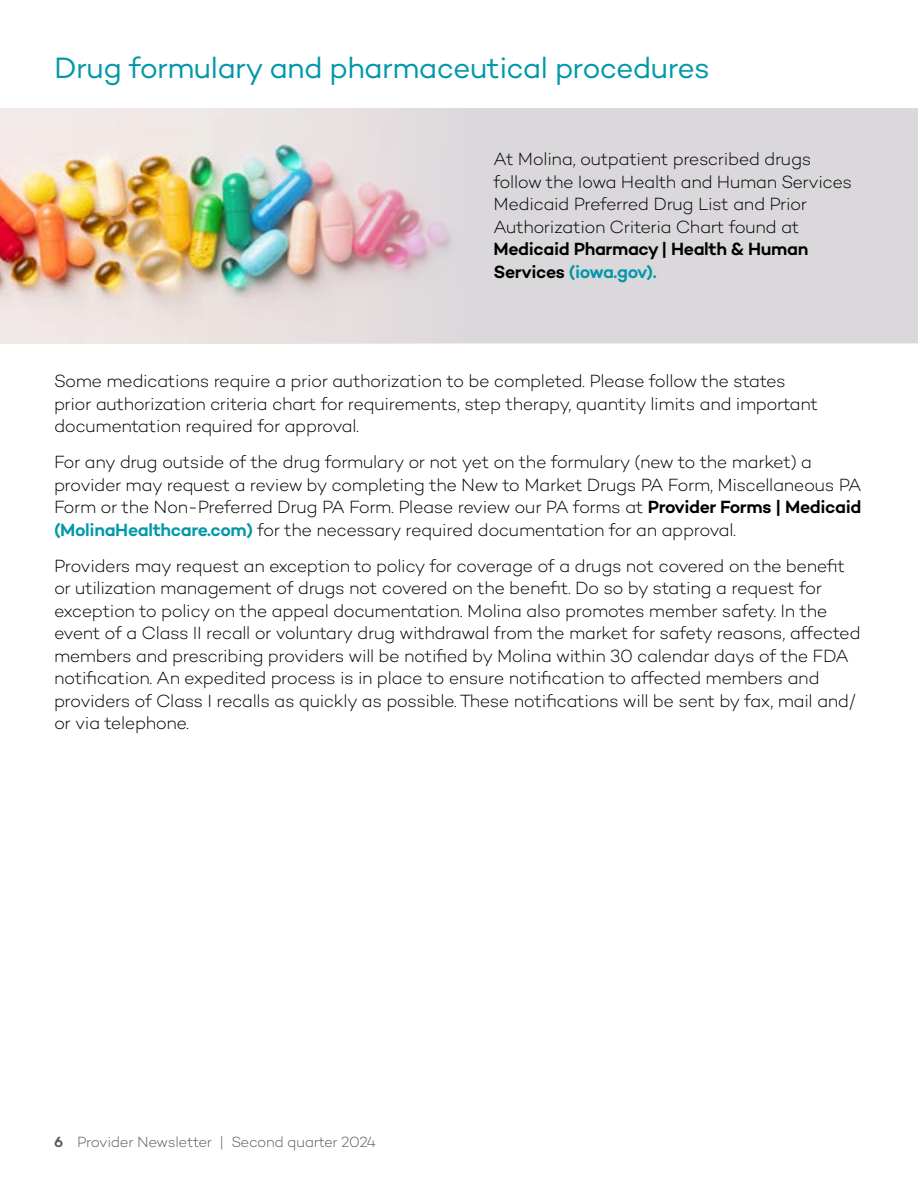
<style>
.page{position:relative;width:918px;height:1188px;background:#fff}
.page>*{position:absolute;margin:0;border:0;box-sizing:border-box;transform-origin:0 0}
.t1{font:30px "Campton";letter-spacing:-.025em;color:#0098a9}
.t2{font:300 18px/22.5px "Campton";letter-spacing:-.03em;color:#000}
.t3{font:300 15px "Campton";letter-spacing:-.03em;color:#58595b}
.s1{font-weight:600}
.s2{font-weight:600;color:#0098a9}
</style>
<div class="page">
<div style="left:470px;top:108px;width:448px;height:235px;background:#dbd8dc"></div>
<img style="left:0;top:108px;width:470px;height:235px">
<h2 class="t1" style="left:54px;top:49px;width:657px">Drug formulary and pharmaceutical procedures</h2>
<p class="t2" style="left:494px;top:148px;width:360px">At Molina, outpatient prescribed drugs follow the Iowa Health and Human Services Medicaid Preferred Drug List and Prior Authorization Criteria Chart found at <span class="s1">Medicaid Pharmacy | Health &amp; Human Services</span> <span class="s2">(iowa.gov).</span></p>
<p class="t2" style="left:54px;top:369px;width:766px">Some medications require a prior authorization to be completed. Please follow the states prior authorization criteria chart for requirements, step therapy, quantity limits and important documentation required for approval.</p>
<p class="t2" style="left:54px;top:450px;width:809px">For any drug outside of the drug formulary or not yet on the formulary (new to the market) a provider may request a review by completing the New to Market Drugs PA Form, Miscellaneous PA Form or the Non-Preferred Drug PA Form. Please review our PA forms at <span class="s1">Provider Forms | Medicaid </span><span class="s2">(MolinaHealthcare.com)</span> for the necessary required documentation for an approval.</p>
<p class="t2" style="left:54px;top:554px;width:808px">Providers may request an exception to policy for coverage of a drugs not covered on the benefit or utilization management of drugs not covered on the benefit. Do so by stating a request for exception to policy on the appeal documentation. Molina also promotes member safety. In the event of a Class II recall or voluntary drug withdrawal from the market for safety reasons, affected members and prescribing providers will be notified by Molina within 30 calendar days of the FDA notification. An expedited process is in place to ensure notification to affected members and providers of Class I recalls as quickly as possible. These notifications will be sent by fax, mail and/ or via telephone.</p>
<p class="t3" style="left:54px;top:1132px;width:324px"><span class="s1">6</span> Provider Newsletter | Second quarter 2024</p>
</div>
